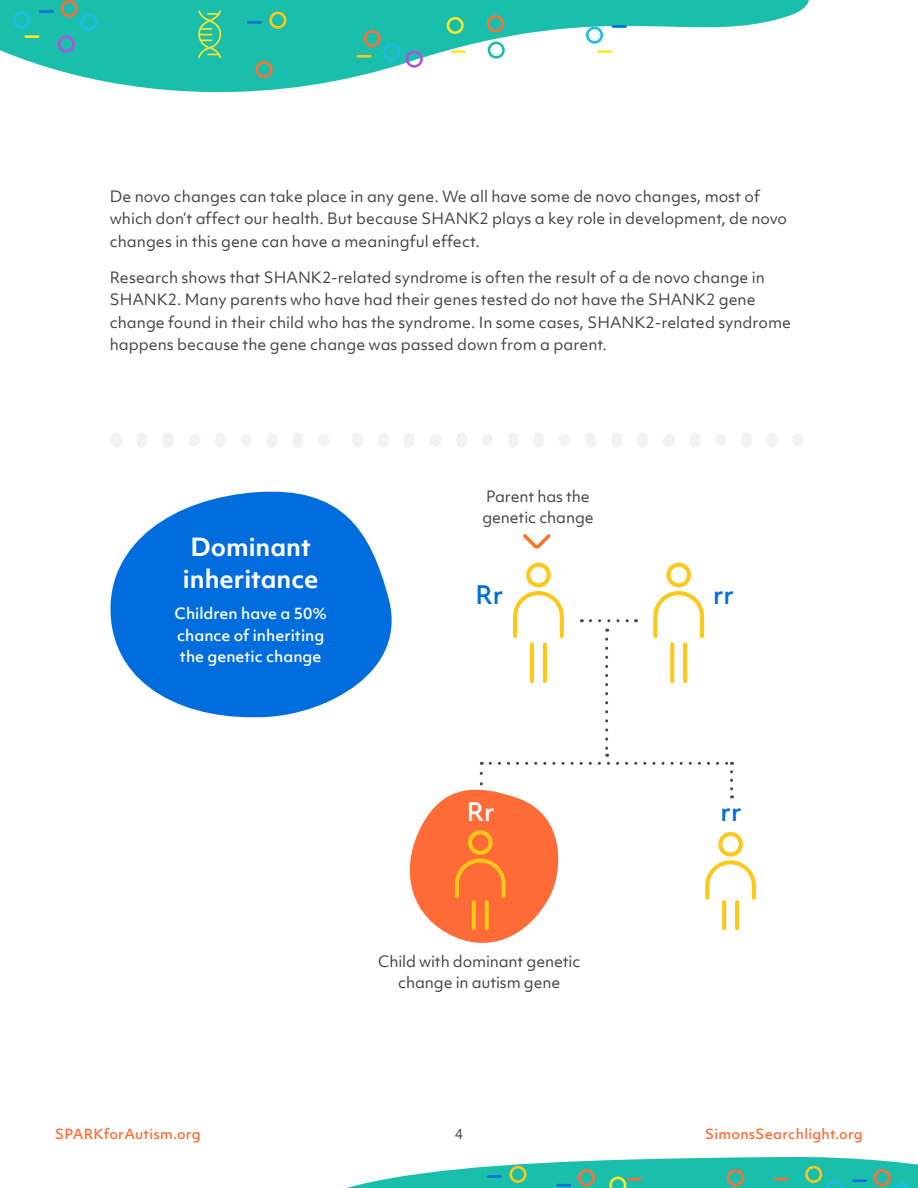
<style>
.page{position:relative;width:918px;height:1188px;background:#fff}
.page>*{position:absolute;margin:0;border:0;box-sizing:border-box;transform-origin:0 0}
.t1{font:500 24.6px "Objektiv Mk 1";color:#006ede}
.t2{font:500 24.6px "Objektiv Mk 1";color:#fff}
.t3{font:700 24px/32.4px "Objektiv Mk 1";color:#fff;text-align:center}
.t4{font:15px/22.5px "Objektiv Mk 1";color:#444445}
.t5{font:500 15px/21.6px "Objektiv Mk 1";color:#fff}
.t6{font:500 13.5px "Objektiv Mk 1";letter-spacing:.02em;color:#ff6c36}
.t7{font:13.5px "Objektiv Mk 1";color:#444445}
</style>
<div class="page">
<svg style="left:347px;top:1156px;width:571px;height:32px"></svg>
<hr style="left:556px;top:1184px;width:15px;height:3px;background:#006ddf">
<hr style="left:852px;top:1179px;width:15px;height:3px;background:#006ddf">
<svg style="left:0;top:0;width:809px;height:93px;fill:#1abfac"></svg>
<svg style="left:264px;top:36px;width:15px;height:2px"></svg>
<svg style="left:269px;top:12px;width:17px;height:17px"></svg>
<svg style="left:256px;top:61px;width:17px;height:17px"></svg>
<svg style="left:406px;top:51px;width:17px;height:17px"></svg>
<hr style="left:451px;top:50px;width:15px;height:3px;background:#ffe627">
<hr style="left:597px;top:50px;width:15px;height:3px;background:#ffe627">
<svg style="left:586px;top:27px;width:17px;height:17px"></svg>
<svg style="left:487px;top:15px;width:17px;height:17px"></svg>
<svg style="left:488px;top:42px;width:17px;height:17px"></svg>
<hr style="left:357px;top:55px;width:14px;height:3px;background:#ffc716">
<svg style="left:364px;top:30px;width:36px;height:31px"></svg>
<svg style="left:447px;top:17px;width:17px;height:17px"></svg>
<hr style="left:247px;top:21px;width:15px;height:3px;background:#006ddf">
<hr style="left:612px;top:25px;width:15px;height:3px;background:#006ddf">
<hr style="left:24px;top:35px;width:15px;height:3px;background:#ffe627">
<svg style="left:13px;top:12px;width:17px;height:17px"></svg>
<svg style="left:58px;top:0;width:39px;height:53px;background:#2fb3ab"></svg>
<hr style="left:39px;top:10px;width:15px;height:3px;background:#006ddf">
<svg style="left:198px;top:10px;width:23px;height:48px"></svg>
<svg style="left:409px;top:563px;width:347px;height:380px"></svg>
<svg style="left:523px;top:534px;width:28px;height:15px"></svg>
<svg style="left:110px;top:491px;width:282px;height:227px;fill:#006ddf"></svg>
<svg style="left:137px;top:433px;width:10px;height:14px"></svg>
<svg style="left:163px;top:433px;width:10px;height:14px"></svg>
<svg style="left:215px;top:433px;width:11px;height:14px"></svg>
<svg style="left:188px;top:434px;width:12px;height:12px"></svg>
<svg style="left:241px;top:435px;width:11px;height:11px"></svg>
<svg style="left:267px;top:433px;width:10px;height:14px"></svg>
<svg style="left:318px;top:434px;width:11px;height:12px"></svg>
<svg style="left:292px;top:433px;width:11px;height:14px"></svg>
<svg style="left:111px;top:433px;width:11px;height:14px"></svg>
<svg style="left:378px;top:433px;width:11px;height:14px"></svg>
<svg style="left:404px;top:433px;width:10px;height:14px"></svg>
<svg style="left:457px;top:433px;width:10px;height:14px"></svg>
<svg style="left:430px;top:434px;width:12px;height:12px"></svg>
<svg style="left:482px;top:435px;width:11px;height:11px"></svg>
<svg style="left:508px;top:433px;width:10px;height:14px"></svg>
<svg style="left:559px;top:434px;width:11px;height:12px"></svg>
<svg style="left:534px;top:433px;width:10px;height:14px"></svg>
<svg style="left:352px;top:433px;width:11px;height:14px"></svg>
<svg style="left:612px;top:433px;width:10px;height:14px"></svg>
<svg style="left:637px;top:433px;width:11px;height:14px"></svg>
<svg style="left:690px;top:433px;width:10px;height:14px"></svg>
<svg style="left:663px;top:434px;width:12px;height:12px"></svg>
<svg style="left:716px;top:435px;width:10px;height:11px"></svg>
<svg style="left:741px;top:433px;width:11px;height:14px"></svg>
<svg style="left:793px;top:434px;width:10px;height:12px"></svg>
<svg style="left:767px;top:433px;width:10px;height:14px"></svg>
<svg style="left:585px;top:433px;width:11px;height:14px"></svg>
<p class="t4" style="left:110px;top:185px;width:679px">De novo changes can take place in any gene. We all have some de novo changes, most of which don’t affect our health. But because SHANK2 plays a key role in development, de novo changes in this gene can have a meaningful effect.</p>
<p class="t4" style="left:110px;top:266px;width:683px">Research shows that SHANK2-related syndrome is often the result of a de novo change in SHANK2. Many parents who have had their genes tested do not have the SHANK2 gene change found in their child who has the syndrome. In some cases, SHANK2-related syndrome happens because the gene change was passed down from a parent.</p>
<h2 class="t3" style="left:183px;top:530px;width:137px">Dominant inheritance</h2>
<p class="t5" style="left:175px;top:603px;width:154px">Children have a 50% chance of inheriting the genetic change</p>
<p class="t4" style="left:482px;top:486px;width:113px;line-height:21px">Parent has the genetic change</p>
<h1 class="t1" style="left:475px;top:578px;width:29px">Rr</h1>
<h1 class="t1" style="left:713px;top:578px;width:22px">rr</h1>
<h1 class="t2" style="left:467px;top:795px;width:29px">Rr</h1>
<h1 class="t1" style="left:721px;top:795px;width:22px">rr</h1>
<p class="t4" style="left:378px;top:951px;width:204px;line-height:21px;text-align:center">Child with dominant genetic change in autism gene</p>
<p class="t6" style="left:55px;top:1125px;width:147px">SPARKforAutism.org</p>
<p class="t7" style="left:455px;top:1125px;width:10px">4</p>
<p class="t6" style="left:705px;top:1125px;width:159px">SimonsSearchlight.org</p>
</div>
